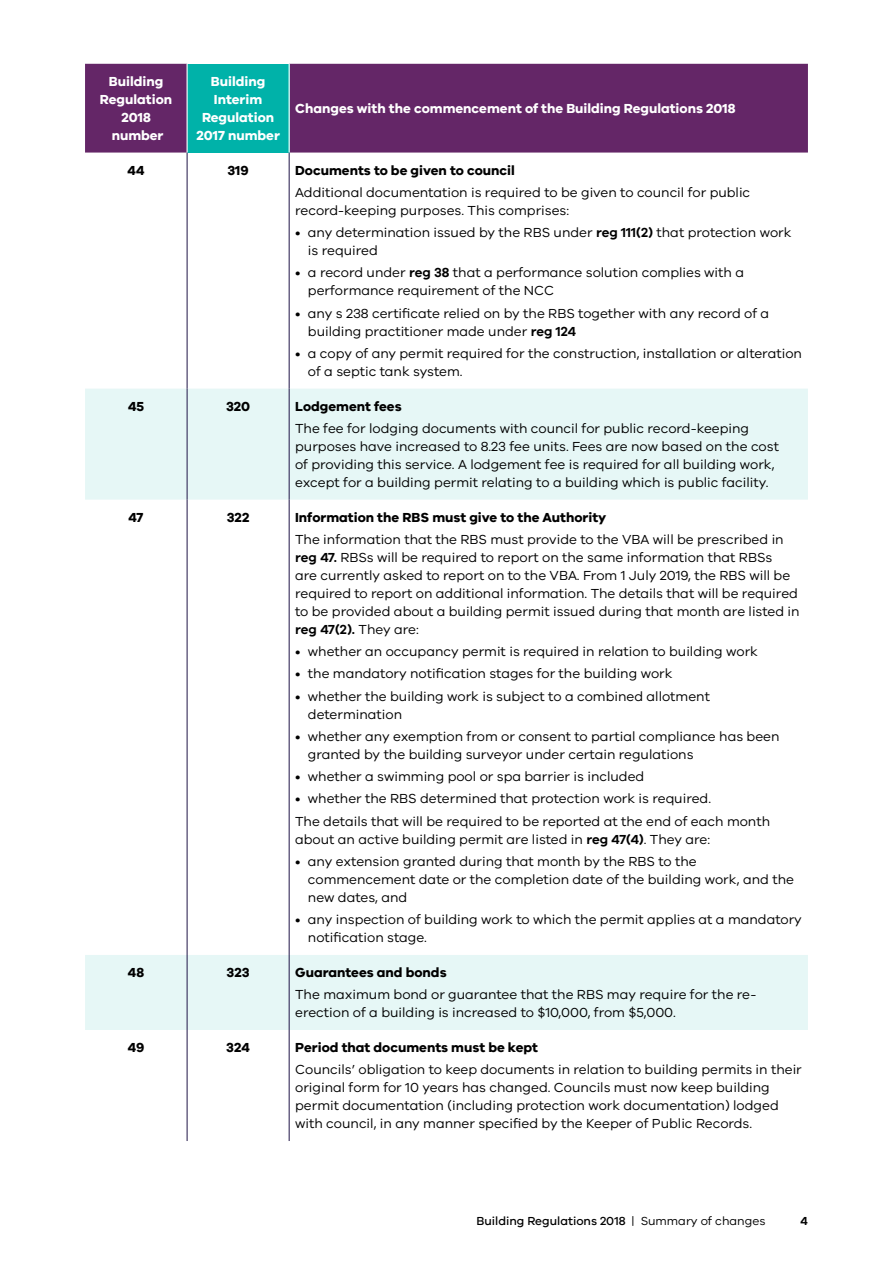
<style>
.page{position:relative;width:893px;height:1263px;background:#fff}
.page>*{position:absolute;margin:0;border:0;box-sizing:border-box;transform-origin:0 0}
.t1{font:13.5px/18px "VIC";color:#000}
.t2{font:700 13.5px "VIC";color:#000}
.t3{font:700 13.5px/18px "VIC";color:#fff;text-align:center}
.t4{font:500 12px "VIC";color:#000}
.t5{font:600 12px "VIC";color:#000}
.s1{font-weight:600}
.s2{font-weight:400}
</style>
<div class="page">
<div style="left:85px;top:64px;width:723px;height:89px;background:#642667"></div>
<div style="left:187px;top:64px;width:102px;height:89px;background:#00b2a9"></div>
<svg style="left:85px;top:389px;width:723px;height:641px"></svg>
<hr style="left:187px;top:153px;width:1px;height:236px;background:#201547">
<hr style="left:289px;top:153px;width:1px;height:236px;background:#201547">
<hr style="left:187px;top:389px;width:1px;height:111px;background:#201547">
<hr style="left:289px;top:389px;width:1px;height:111px;background:#201547">
<hr style="left:187px;top:500px;width:1px;height:455px;background:#201547">
<hr style="left:289px;top:500px;width:1px;height:455px;background:#201547">
<hr style="left:187px;top:955px;width:1px;height:75px;background:#201547">
<hr style="left:289px;top:955px;width:1px;height:75px;background:#201547">
<hr style="left:187px;top:1030px;width:1px;height:111px;background:#201547">
<hr style="left:289px;top:1030px;width:1px;height:111px;background:#201547">
<hr style="left:187px;top:64px;width:1px;height:89px;background:#fff">
<hr style="left:289px;top:64px;width:1px;height:89px;background:#fff">
<p class="t3" style="left:100px;top:72px;width:74px">Building<br>Regulation<br>2018 number</p>
<p class="t3" style="left:196px;top:72px;width:85px">Building<br>Interim<br>Regulation<br>2017 number</p>
<p class="t3" style="left:295px;top:99px;width:442px">Changes with the commencement of the Building Regulations 2018</p>
<p class="t2" style="left:128px;top:162px;width:18px">44</p>
<p class="t2" style="left:227px;top:162px;width:23px">319</p>
<p class="t2" style="left:295px;top:162px;width:221px">Documents to be given to council</p>
<p class="t1" style="left:295px;top:183px;width:457px">Additional documentation is required to be given to council for public record-keeping purposes. This comprises:</p>
<p class="t1" style="left:308px;top:223px;width:485px;text-indent:-13px">• any determination issued by the RBS under <span class="s1">reg 111(2)</span> that protection work is required</p>
<p class="t1" style="left:308px;top:263px;width:438px;text-indent:-13px">• a record under <span class="s1">reg 38</span> that a performance solution complies with a performance requirement of the NCC</p>
<p class="t1" style="left:308px;top:304px;width:463px;text-indent:-13px">• any s 238 certificate relied on by the RBS together with any record of a building practitioner made under <span class="s1">reg 124</span></p>
<p class="t1" style="left:308px;top:344px;width:496px;text-indent:-13px">• a copy of any permit required for the construction, installation or alteration of a septic tank system.</p>
<p class="t2" style="left:128px;top:398px;width:18px">45</p>
<p class="t2" style="left:226px;top:398px;width:26px">320</p>
<p class="t2" style="left:295px;top:398px;width:108px">Lodgement fees</p>
<p class="t1" style="left:295px;top:419px;width:485px">The fee for lodging documents with council for public record-keeping purposes have increased to 8.23 fee units. Fees are now based on the cost of providing this service. A lodgement fee is required for all building work, except for a building permit relating to a building which is public facility.</p>
<p class="t2" style="left:129px;top:509px;width:17px">47</p>
<p class="t2" style="left:227px;top:509px;width:24px">322</p>
<p class="t2" style="left:295px;top:509px;width:313px">Information the RBS must give to the Authority</p>
<p class="t1" style="left:295px;top:530px;width:506px">The information that the RBS must provide to the VBA will be prescribed in <span class="s1">reg 47.</span> RBSs will be required to report on the same information that RBSs<br>are currently asked to report on to the VBA. From 1 July 2019, the RBS will be required to report on additional information. The details that will be required to be provided about a building permit issued during that month are listed in <span class="s1">reg 47(2).</span> They are:</p>
<p class="t1" style="left:295px;top:642px;width:464px">• whether an occupancy permit is required in relation to building work</p>
<p class="t1" style="left:295px;top:664px;width:379px">• the mandatory notification stages for the building work</p>
<p class="t1" style="left:308px;top:687px;width:404px;text-indent:-13px">• whether the building work is subject to a combined allotment determination</p>
<p class="t1" style="left:308px;top:727px;width:473px;text-indent:-13px">• whether any exemption from or consent to partial compliance has been granted by the building surveyor under certain regulations</p>
<p class="t1" style="left:295px;top:767px;width:351px">• whether a swimming pool or spa barrier is included</p>
<p class="t1" style="left:295px;top:787px;width:476px;line-height:22.2px">• whether the RBS determined that protection work is required.<br>The details that will be required to be reported at the end of each month</p>
<p class="t1" style="left:295px;top:829px;width:416px">about an active building permit are listed in <span class="s1">reg 47(4)</span>. They are:</p>
<p class="t1" style="left:308px;top:852px;width:488px;text-indent:-13px">• any extension granted during that month by the RBS to the commencement date or the completion date of the building work, and the new dates, and</p>
<p class="t1" style="left:308px;top:910px;width:495px;text-indent:-13px">• any inspection of building work to which the permit applies at a mandatory notification stage.</p>
<p class="t2" style="left:128px;top:964px;width:18px">48</p>
<p class="t2" style="left:227px;top:964px;width:24px">323</p>
<p class="t2" style="left:295px;top:964px;width:153px">Guarantees and bonds</p>
<p class="t1" style="left:295px;top:985px;width:463px">The maximum bond or guarantee that the RBS may require for the re&shy;erection of a building is increased to $10,000, from $5,000.</p>
<p class="t2" style="left:128px;top:1039px;width:18px">49</p>
<p class="t2" style="left:226px;top:1039px;width:25px">324</p>
<p class="t2" style="left:295px;top:1039px;width:244px">Period that documents must be kept</p>
<p class="t1" style="left:295px;top:1060px;width:508px">Councils’ obligation to keep documents in relation to building permits in their original form for 10 years has changed. Councils must now keep building permit documentation (including protection work documentation) lodged with council, in any manner specified by the Keeper of Public Records.</p>
<p class="t4" style="left:477px;top:1213px;width:290px">Building Regulations 2018 <span class="s2">| Summary of changes</span></p>
<p class="t5" style="left:800px;top:1213px;width:9px">4</p>
</div>
